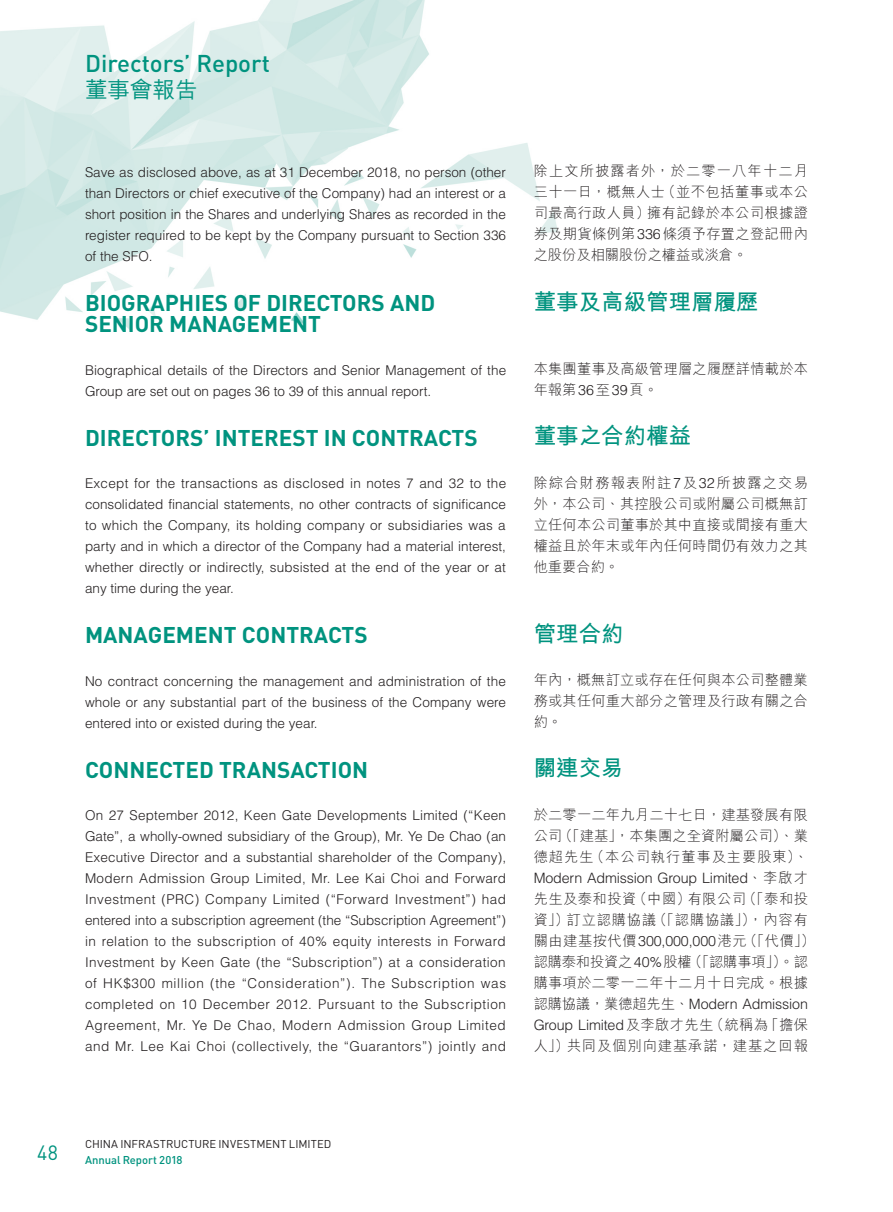
<style>
.page{position:relative;width:893px;height:1212px;background:#fff}
.page>*{position:absolute;margin:0;border:0;box-sizing:border-box;transform-origin:0 0}
.t1{font:500 24px "DIN";color:#00937f}
.Subhead_1{font:700 22.5px/21px "DIN";color:#00937f}
.副標題1{font:700 22.5px "M Hei HK";color:#00937f}
.t2{font:500 22.5px "M Hei HK";color:#00937f}
.t3{font:20.4px "DIN";color:#00937f;scale:.95 1}
.內文{font:300 14.25px/21px "M Hei HK";letter-spacing:.015em;color:#231f20;text-align:justify}
.Body_text{font:300 13.5px/21px "Helvetica LT Std";letter-spacing:.005em;color:#231f20;text-align:justify}
.t4{font:11.25px "DIN";letter-spacing:.005em;color:#231f20}
.t5{font:500 11.25px "DIN";letter-spacing:-.005em;color:#00937f}
.s1{font-family:"Helvetica LT Std"}
</style>
<div class="page">
<img style="left:0;top:0;width:558px;height:331px">
<h1 class="t1" style="left:85px;top:48px;width:186px">Directors’ Report</h1>
<h2 class="t2" style="left:85px;top:74px;width:114px">董事會報告</h2>
<p class="Body_text" style="left:85px;top:162px;width:422px">Save as disclosed above, as at 31 December 2018, no person (other than Directors or chief executive of the Company) had an interest or a short position in the Shares and underlying Shares as recorded in the register required to be kept by the Company pursuant to Section 336 of the SFO.</p>
<p class="Subhead_1" style="left:85px;top:291px;width:352px">BIOGRAPHIES OF DIRECTORS AND<br>SENIOR MANAGEMENT</p>
<p class="Body_text" style="left:85px;top:359px;width:423px">Biographical details of the Directors and Senior Management of the<br>Group are set out on pages 36 to 39 of this annual report.</p>
<p class="Subhead_1" style="left:85px;top:426px;width:394px">DIRECTORS’ INTEREST IN CONTRACTS</p>
<p class="Body_text" style="left:85px;top:473px;width:423px">Except for the transactions as disclosed in notes 7 and 32 to the consolidated financial statements, no other contracts of significance to which the Company, its holding company or subsidiaries was a party and in which a director of the Company had a material interest, whether directly or indirectly, subsisted at the end of the year or at any time during the year.</p>
<p class="Subhead_1" style="left:85px;top:623px;width:284px">MANAGEMENT CONTRACTS</p>
<p class="Body_text" style="left:85px;top:670px;width:423px">No contract concerning the management and administration of the whole or any substantial part of the business of the Company were entered into or existed during the year.</p>
<p class="Subhead_1" style="left:85px;top:758px;width:285px">CONNECTED TRANSACTION</p>
<p class="Body_text" style="left:85px;top:805px;width:423px">On 27 September 2012, Keen Gate Developments Limited (“Keen Gate”, a wholly-owned subsidiary of the Group), Mr. Ye De Chao (an Executive Director and a substantial shareholder of the Company), Modern Admission Group Limited, Mr. Lee Kai Choi and Forward Investment (PRC) Company Limited (“Forward Investment”) had entered into a subscription agreement (the “Subscription Agreement”) in relation to the subscription of 40% equity interests in Forward Investment by Keen Gate (the “Subscription”) at a consideration of HK$300 million (the “Consideration”). The Subscription was completed on 10 December 2012. Pursuant to the Subscription Agreement, Mr. Ye De Chao, Modern Admission Group Limited and Mr. Lee Kai Choi (collectively, the “Guarantors”) jointly and</p>
<p class="內文" style="left:534px;top:161px;width:276px">除上文所披露者外，於二零一八年十二月三十一日，概無人士（並不包括董事或本公司最高行政人員）擁有記錄於本公司根據證券及期貨條例第<span class="s1">336</span>條須予存置之登記冊內之股份及相關股份之權益或淡倉。</p>
<p class="副標題1" style="left:534px;top:285px;width:226px">董事及高級管理層履歷</p>
<p class="內文" style="left:534px;top:358px;width:276px">本集團董事及高級管理層之履歷詳情載於本年報第<span class="s1">36</span>至<span class="s1">39</span>頁。</p>
<p class="副標題1" style="left:534px;top:420px;width:159px">董事之合約權益</p>
<p class="內文" style="left:534px;top:472px;width:276px">除綜合財務報表附註<span class="s1">7</span>及<span class="s1">32</span>所披露之交易外，本公司、其控股公司或附屬公司概無訂立任何本公司董事於其中直接或間接有重大權益且於年末或年內任何時間仍有效力之其他重要合約。</p>
<p class="副標題1" style="left:534px;top:617px;width:91px">管理合約</p>
<p class="內文" style="left:534px;top:669px;width:276px">年內，概無訂立或存在任何與本公司整體業務或其任何重大部分之管理及行政有關之合約。</p>
<p class="副標題1" style="left:534px;top:752px;width:91px">關連交易</p>
<p class="內文" style="left:534px;top:804px;width:283px;text-align:left">於二零一二年九月二十七日，建基發展有限公司（「建基」，本集團之全資附屬公司）、業德超先生（本公司執行董事及主要股東）、<br><span class="s1">Modern Admission Group Limited</span>、李啟才先生及泰和投資（中國）有限公司（「泰和投資」）訂立認購協議（「認購協議」），內容有關由建基按代價<span class="s1">300,000,000</span>港元（「代價」）認購泰和投資之<span class="s1">40%</span>股權（「認購事項」）。認購事項於二零一二年十二月十日完成。根據認購協議，業德超先生、<span class="s1">Modern Admission<br>Group Limited</span>及李啟才先生（統稱為「擔保人」）共同及個別向建基承諾，建基之回報</p>
<h3 class="t3" style="left:37px;top:1140px;width:24px">48</h3>
<p class="t4" style="left:85px;top:1137px;width:248px">CHINA INFRASTRUCTURE INVESTMENT LIMITED</p>
<p class="t5" style="left:85px;top:1152px;width:99px">Annual Report 2018</p>
</div>
